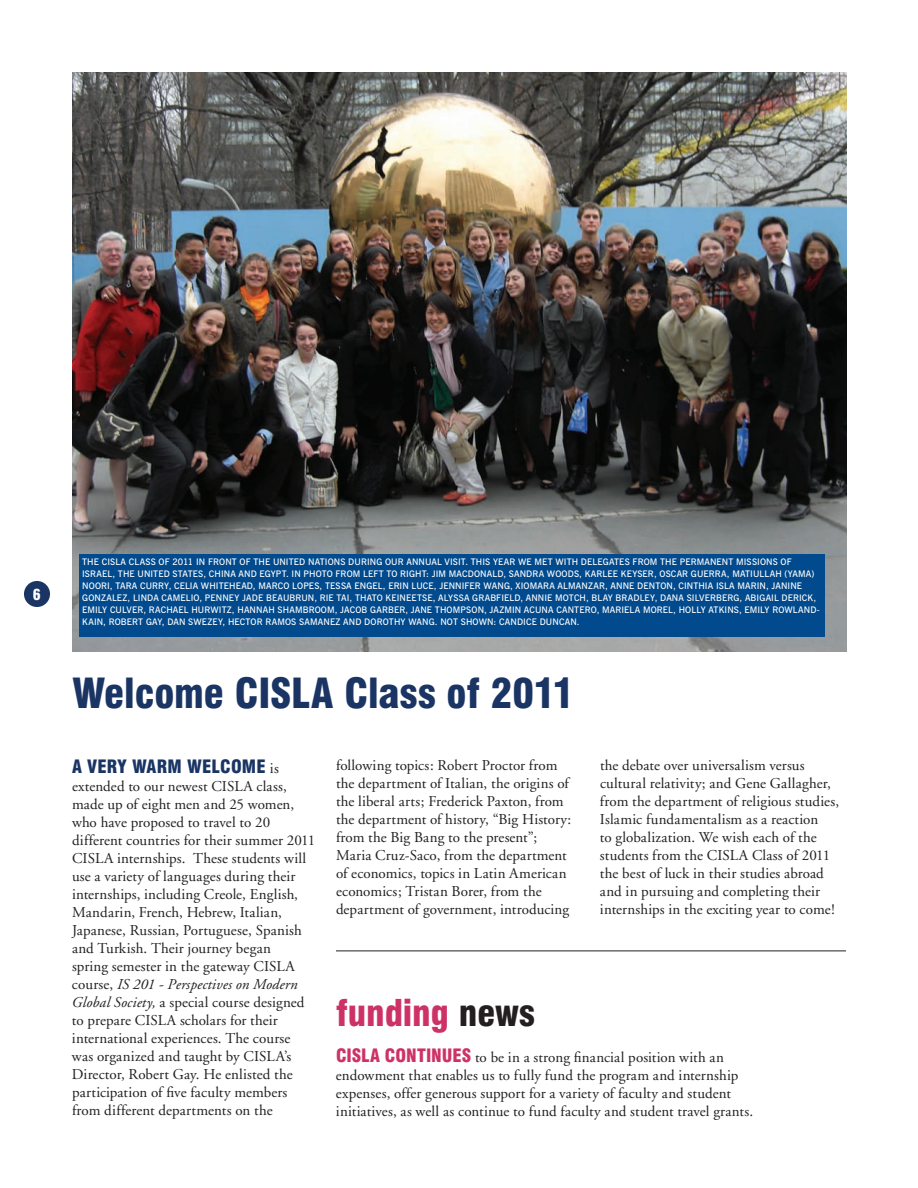
<style>
.page{position:relative;width:918px;height:1188px;background:#fff}
.page>*{position:absolute;margin:0;border:0;box-sizing:border-box;transform-origin:0 0}
.t1{font:900 condensed 40.5px "Swiss 721 BT";letter-spacing:-.005em;color:#1a3564}
.t2{font:900 condensed 36px "Swiss 721 BT";letter-spacing:-.005em;color:#cd3267}
.t3{font:900 condensed 18px "Swiss 721 BT";letter-spacing:.015em;color:#1a3564}
.t4{font:15px/18px "Adobe Garamond";letter-spacing:.01em;color:#231f20}
.t5{font:900 condensed 15px "Swiss 721 BT";color:#fff}
.t6{font:600 9px/12px "News Gothic BT";letter-spacing:.01em;color:#fff}
.s1{font-family:"Swiss 721 BT";font-weight:900;font-stretch:condensed;font-size:18px;color:#1a3564}
.s2{font-style:italic}
.s3{color:#231f20}
.s4{font-family:"Swiss 721 BT";font-weight:900;font-stretch:condensed;font-size:18px;color:#cd3267}
</style>
<div class="page">
<div style="left:24px;top:581px;width:26px;height:26px;background:#1a3564;border-radius:50%"></div>
<img style="left:72px;top:72px;width:774px;height:579px">
<div style="left:79px;top:555px;width:745px;height:82px;background:#004a8d"></div>
<hr style="left:336px;top:951px;width:510px;height:1px;background:#231f20">
<p class="t5" style="left:33px;top:585px;width:10px">6</p>
<p class="t6" style="left:82px;top:555px;width:26px">THE CISLA</p>
<p class="t6" style="left:82px;top:555px;width:739px;text-indent:47px">CLASS OF 2011 IN FRONT OF THE UNITED NATIONS DU RING OU R ANNUAL VISIT. THIS YEAR WE MET WITH DELEGATES FROM THE PERMANENT M ISSIONS OF ISRAEL, THE UNITED STATES, CHINA AND EGYPT. I N PHOTO FROM LEFT TO RIGHT: JIM MACDONALD, SANDRA WOODS, KARLEE KEYSER, OSCAR GU ERRA, MATIU LLAH (YAMA)<br>NOORI, TARA CU RRY, CELIA WHITEHEAD, MARCO LOPES, TESSA ENGEL, ERIN LUCE, JENNIFER WANG, XIOMARA ALMANZAR, ANNE DENTON, CINTHIA ISLA MARIN, JANINE GONZALEZ, LINDA CAMELIO, PENNEY JADE BEAUBRU N, RIE TAI, THATO KEINEETSE, ALYSSA GRABFIELD, ANNIE MOTCH, BLAY BRADLEY, DANA SILVERBERG, AB IGAIL DERICK, EMILY CU LVER, RACHAEL HU RWITZ, HANNAH SHAMBROOM, JACOB GARBER, JANE THOMPSON, JAZMIN ACU NA CANTERO, MARIELA MOREL, HOLLY ATKINS, EMILY ROWLAND-KAIN, ROBERT GAY, DAN SWEZEY, H ECTOR RAMOS SAMANEZ AND DOROTHY WANG. NOT SHOWN: CANDICE DU NCAN.</p>
<h1 class="t1" style="left:72px;top:669px;width:504px">WELCOME CISLA CLASS OF 2011</h1>
<p class="t3" style="left:72px;top:756px;width:152px">A VERY WARM WELCOM</p>
<p class="t4" style="left:72px;top:760px;width:245px;text-indent:184px"><span class="s1">E</span> is extended to our newest CISLA class, made up of eight men and 25 women, who have proposed to travel to 20 different countries for their summer 2011<br>CISLA internships. These students will use a variety of languages during their internships, including Creole, English, Mandarin, French, Hebrew, Italian, Japanese, Russian, Portuguese, Spanish and Turkish. Their journey began<br>spring semester in the gateway CISLA course, <span class="s2">IS 201 - Perspectives on Modern Global Society,</span> a special course designed to prepare CISLA scholars for their international experiences. The course was organized and taught by CISLA’s Director, Robert Gay. He enlisted the participation of five faculty members from different departments on the</p>
<p class="t4" style="left:336px;top:757px;width:237px">following topics: Robert Proctor from the department of Italian, the origins of the liberal arts; Frederick Paxton, from the department of history, “Big History: from the Big Bang to the present”; Maria Cruz-Saco, from the department of economics, topics in Latin American economics; Tristan Borer, from the department of government, introducing</p>
<p class="t4" style="left:600px;top:757px;width:241px">the debate over universalism versus cultural relativity; and Gene Gallagher, from the department of religious studies, Islamic fundamentalism as a reaction<br>to globalization. We wish each of the students from the CISLA Class of 2011 the best of luck in their studies abroad and in pursuing and completing their internships in the exciting year to come!</p>
<h2 class="t2" style="left:336px;top:991px;width:201px">FUNDING <span class="s3">NEWS</span></h2>
<p class="t4" style="left:336px;top:1049px;width:419px"><span class="s4">CISLA CO NTINUES</span> to be in a strong financial position with an endowment that enables us to fully fund the program and internship expenses, offer generous support for a variety of faculty and student initiatives, as well as continue to fund faculty and student travel grants.</p>
</div>
